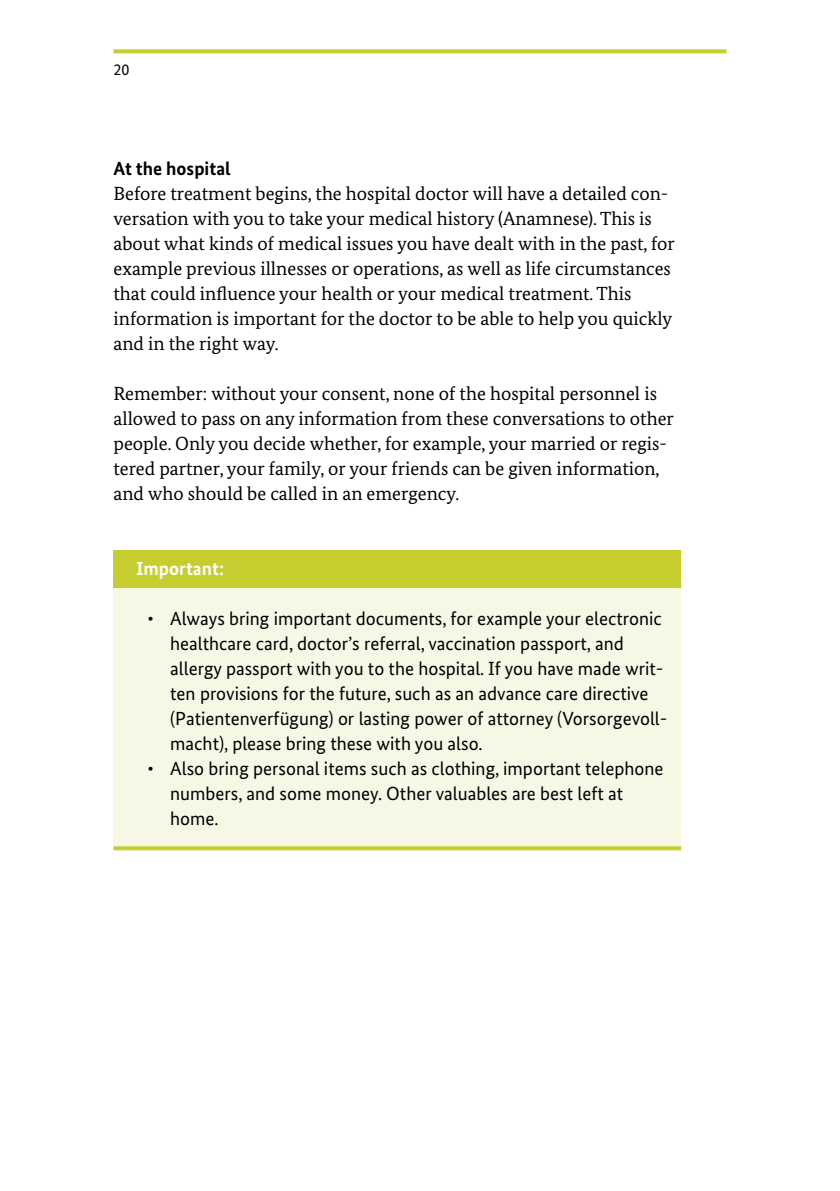
<style>
.page{position:relative;width:840px;height:1191px;background:#fff}
.page>*{position:absolute;margin:0;border:0;box-sizing:border-box;transform-origin:0 0}
.P_Fließtext_Serif{font:19px/25px "Bundes Serif";color:#000}
.P_Kasten{font:19px/25px "Bundes Sans";color:#000}
.P_Fließtext_Serif-2{font:700 19px "Bundes Sans";color:#000}
.t1{font:700 19px "Bundes Sans";color:#fff}
.t2{font:16px "Bundes Sans";color:#000}
</style>
<div class="page">
<svg style="left:113px;top:49px;width:613px;height:4px;background:#cad140"></svg>
<div style="left:113px;top:588px;width:567px;height:262px;background:#f7f7e6"></div>
<div style="left:113px;top:550px;width:567px;height:38px;background:#c6cd2f"></div>
<svg style="left:113px;top:846px;width:567px;height:4px;background:#c9d03d"></svg>
<p class="t2" style="left:113px;top:60px;width:17px">20</p>
<p class="P_Fließtext_Serif-2" style="left:113px;top:157px;width:119px">At the hospital</p>
<p class="P_Fließtext_Serif" style="left:113px;top:181px;width:562px">Before treatment begins, the hospital doctor will have a detailed con&shy;versation with you to take your medical history (Anamnese). This is about what kinds of medical issues you have dealt with in the past, for example previous illnesses or operations, as well as life circumstances that could influence your health or your medical treatment. This information is important for the doctor to be able to help you quickly and in the right way.</p>
<p class="P_Fließtext_Serif" style="left:113px;top:381px;width:561px">Remember: without your consent, none of the hospital personnel is allowed to pass on any information from these conversations to other people. Only you decide whether, for example, your married or regis&shy;tered partner, your family, or your friends can be given information, and who should be called in an emergency.</p>
<p class="t1" style="left:136px;top:557px;width:89px">Important:</p>
<p class="P_Kasten" style="left:170px;top:606px;width:498px;text-indent:-23px">• Always bring important documents, for example your electronic healthcare card, doctor’s referral, vaccination passport, and allergy passport with you to the hospital. If you have made writ&shy;ten provisions for the future, such as an advance care directive (Patientenverfügung) or lasting power of attorney (Vorsorgevoll&shy;macht), please bring these with you also.</p>
<p class="P_Kasten" style="left:170px;top:756px;width:494px;text-indent:-23px">• Also bring personal items such as clothing, important telephone numbers, and some money. Other valuables are best left at home.</p>
</div>
